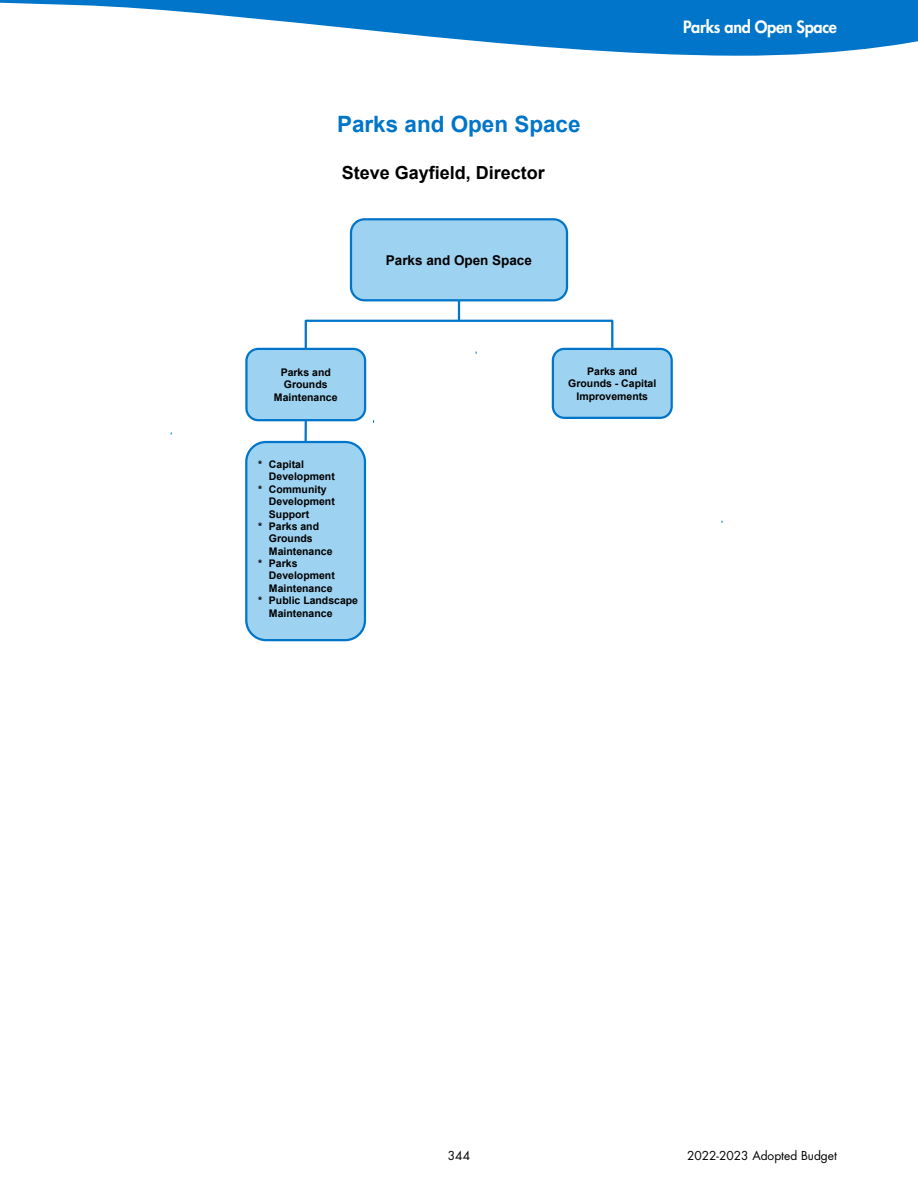
<style>
.page{position:relative;width:918px;height:1188px;background:#fff}
.page>*{position:absolute;margin:0;border:0;box-sizing:border-box;transform-origin:0 0}
.t1{font:700 22.5px "Arial";color:#0075c9}
.t2{font:700 18px "Arial";color:#000}
.t3{font:800 16.5px "Futura Std";letter-spacing:-.02em;color:#fff}
.t4{font:700 13.5px "Arial";color:#000}
.t5{font:12px "Futura Std";color:#000}
.t6{font:700 10.5px/12.5px "Arial";color:#000;text-align:center}
</style>
<div class="page">
<svg style="left:0;top:0;width:918px;height:56px;fill:#0075c9"></svg>
<svg style="left:349px;top:218px;width:220px;height:85px;background:#99ceef"></svg>
<svg style="left:245px;top:347px;width:122px;height:75px;background:#95ccee"></svg>
<svg style="left:551px;top:347px;width:122px;height:72px;background:#94cbee"></svg>
<div style="left:305px;top:320px;width:308px;height:30px;border:2px solid #0075c9"></div>
<hr style="left:458px;top:300px;width:2px;height:21px;background:#0075c9">
<svg style="left:245px;top:440px;width:122px;height:202px;background:#97cdef"></svg>
<hr style="left:305px;top:420px;width:2px;height:22px;background:#0075c9">
<p class="t1" style="left:337px;top:109px;width:245px">Parks and Open Space</p>
<p class="t2" style="left:342px;top:160px;width:204px">Steve Gayfield, Director</p>
<p class="t4" style="left:386px;top:251px;width:148px">Parks and Open Space</p>
<h3 class="t3" style="left:683px;top:17px;width:155px">Parks and Open Space</h3>
<p class="t6" style="left:274px;top:366px;width:65px">Parks and<br>Grounds<br>Maintenance</p>
<p class="t6" style="left:258px;top:458px;width:47px">* Capital</p>
<p class="t6" style="left:269px;top:471px;width:67px">Development</p>
<p class="t6" style="left:258px;top:483px;width:70px">* Community</p>
<p class="t6" style="left:269px;top:496px;width:67px">Development</p>
<p class="t6" style="left:269px;top:508px;width:42px">Support</p>
<p class="t6" style="left:258px;top:520px;width:62px">* Parks and</p>
<p class="t6" style="left:269px;top:533px;width:45px">Grounds</p>
<p class="t6" style="left:269px;top:545px;width:65px">Maintenance</p>
<p class="t6" style="left:258px;top:557px;width:41px">* Parks</p>
<p class="t6" style="left:269px;top:570px;width:67px">Development</p>
<p class="t6" style="left:269px;top:582px;width:65px">Maintenance</p>
<p class="t6" style="left:258px;top:595px;width:102px">* Public Landscape</p>
<p class="t6" style="left:269px;top:607px;width:65px">Maintenance</p>
<p class="t6" style="left:568px;top:365px;width:90px">Parks and<br>Grounds - Capital<br>Improvements</p>
<p class="t5" style="left:448px;top:1148px;width:24px">344</p>
<p class="t5" style="left:687px;top:1148px;width:151px">2022-2023 Adopted Budget</p>
</div>
